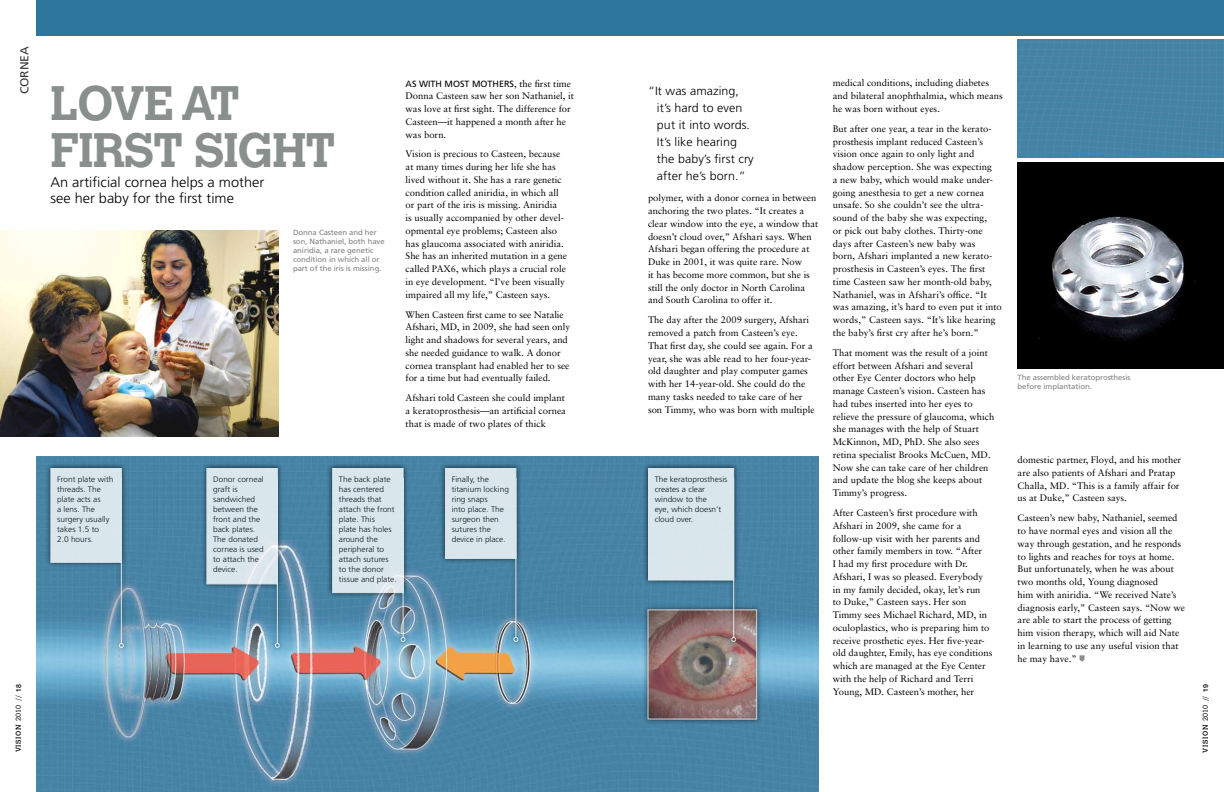
<style>
.page{position:relative;width:1224px;height:792px;background:#fff}
.page>*{position:absolute;margin:0;border:0;box-sizing:border-box;transform-origin:0 0}
.t1{font:700 48px/47px "Calvert";letter-spacing:-.02em;color:#888f8d}
.t2{font:300 14px/16px "Frutiger";color:#000;scale:1.04 1}
.t3{font:300 12px/17px "Frutiger";letter-spacing:.005em;color:#000;scale:1.04 1}
.t4{font:11.6px "Frutiger";color:#000;scale:1.04 1}
.t5{font:9.5px/12.7px "Sabon";color:#000}
.t6{font:9px "Frutiger";color:#000}
.t7{font:300 8px/10px "Frutiger";color:#000;scale:1.04 1}
.t8{font:7.5px/9px "Frutiger";letter-spacing:-.01em;color:#808285;scale:1.04 1}
.t9{font:7px "Calvert";letter-spacing:.1em;color:#000}
.s1{font-weight:300}
.s2{font-family:"Helvetica Neue";font-weight:500}
</style>
<div class="page">
<div style="left:36px;top:0;width:1188px;height:36px;background:#2e759b"></div>
<img style="left:0;top:230px;width:279px;height:207px">
<img style="left:1018px;top:162px;width:206px;height:206px">
<img style="left:36px;top:456px;width:782px;height:336px">
<div style="left:642px;top:604px;width:121px;height:121px;background:#000;opacity:.85"></div>
<img style="left:650px;top:611px;width:105px;height:107px">
<div style="left:45px;top:463px;width:84px;height:190px;background:#000;opacity:.85"></div>
<svg style="left:50px;top:467px;width:74px;height:181px;background:#97b9cc"></svg>
<div style="left:201px;top:463px;width:84px;height:190px;background:#000;opacity:.85"></div>
<svg style="left:206px;top:467px;width:74px;height:181px;background:#abc5d4"></svg>
<div style="left:327px;top:463px;width:84px;height:184px;background:#000;opacity:.85"></div>
<svg style="left:332px;top:467px;width:74px;height:175px;background:#b4cad7"></svg>
<div style="left:440px;top:463px;width:83px;height:184px;background:#000;opacity:.85"></div>
<svg style="left:444px;top:467px;width:74px;height:175px;background:#94b7ca"></svg>
<svg style="left:1079px;top:655px;width:6px;height:7px"></svg>
<div style="left:643px;top:463px;width:98px;height:184px;background:#000;opacity:.85"></div>
<svg style="left:648px;top:467px;width:88px;height:175px;background:#afbcc5"></svg>
<img style="left:1018px;top:40px;width:206px;height:118px">
<p class="t4" style="left:18px;top:94px;width:48px;rotate:-90deg">CORNEA</p>
<p class="t5" style="left:833px;top:77px;width:171px">medical conditions, including diabetes and bilateral anophthalmia, which means he was born without eyes.</p>
<p class="t5" style="left:833px;top:122px;width:171px">But after one year, a tear in the kerato&shy;prosthesis implant reduced Casteen’s vision once again to only light and shadow perception. She was expecting<br>a new baby, which would make under&shy;going anesthesia to get a new cornea unsafe. So she couldn’t see the ultra&shy;sound of the baby she was expecting,<br>or pick out baby clothes. Thirty-one days after Casteen’s new baby was<br>born, Afshari implanted a new kerato&shy;prosthesis in Casteen’s eyes. The first time Casteen saw her month-old baby, Nathaniel, was in Afshari’s office. “It was amazing, it’s hard to even put it into words,” Casteen says. “It’s like hearing the baby’s first cry after he’s born.”</p>
<p class="t5" style="left:833px;top:346px;width:163px">That moment was the result of a joint effort between Afshari and several other Eye Center doctors who help manage Casteen’s vision. Casteen has had tubes inserted into her eyes to relieve the pressure of glaucoma, which she manages with the help of Stuart McKinnon, MD, PhD. She also sees retina specialist Brooks McCuen, MD.<br>Now she can take care of her children and update the blog she keeps about Timmy’s progress.</p>
<p class="t5" style="left:833px;top:506px;width:161px">After Casteen’s first procedure with Afshari in 2009, she came for a follow-up visit with her parents and other family members in tow. “After<br>I had my first procedure with Dr.<br>Afshari, I was so pleased. Everybody in my family decided, okay, let’s run<br>to Duke,” Casteen says. Her son Timmy sees Michael Richard, MD, in oculoplastics, who is preparing him to receive prosthetic eyes. Her five-year&shy;old daughter, Emily, has eye conditions which are managed at the Eye Center with the help of Richard and Terri Young, MD. Casteen’s mother, her</p>
<p class="t5" style="left:406px;top:77px;width:170px;text-indent:109px">, the first time<br>Donna Casteen saw her son Nathaniel, it was love at first sight. The difference for<br>Casteen—it happened a month after he was born.</p>
<p class="t5" style="left:406px;top:148px;width:163px">Vision is precious to Casteen, because at many times during her life she has lived without it. She has a rare genetic condition called aniridia, in which all or part of the iris is missing. Aniridia<br>is usually accompanied by other devel&shy;opmental eye problems; Casteen also has glaucoma associated with aniridia.<br>She has an inherited mutation in a gene called PAX6, which plays a crucial role in eye development. “I’ve been visually impaired all my life,” Casteen says.</p>
<p class="t5" style="left:406px;top:308px;width:166px">When Casteen first came to see Natalie Afshari, MD, in 2009, she had seen only light and shadows for several years, and she needed guidance to walk. A donor cornea transplant had enabled her to see for a time but had eventually failed.</p>
<p class="t5" style="left:406px;top:392px;width:162px;text-align:justify">Afshari told Casteen she could implant a keratoprosthesis—an artificial cornea that is made of two plates of thick</p>
<p class="t6" style="left:406px;top:78px;width:21px">As with</p>
<p class="t6" style="left:445px;top:78px;width:8px">most</p>
<p class="t6" style="left:472px;top:78px;width:7px">mothers</p>
<h1 class="t1" style="left:50px;top:79px;width:160px">LOVE AT<br>FIRST</h1>
<p class="t3" style="left:657px;top:83px;width:95px;text-indent:-9px">“It was amazing, it’s hard to even put it into words.<br>It’s like hearing the baby’s first cry after he’s born.”</p>
<h1 class="t1" style="left:194px;top:126px;width:76px">SIGHT</h1>
<h2 class="t2" style="left:50px;top:175px;width:207px">An artificial cornea helps a mother see her baby for the first time</h2>
<p class="t8" style="left:293px;top:228px;width:90px">Donna Casteen and her son, Nathaniel, both have aniridia, a rare genetic condition in which all or part of the iris is missing.</p>
<p class="t5" style="left:648px;top:192px;width:172px">polymer, with a donor cornea in between anchoring the two plates. “It creates a clear window into the eye, a window that doesn’t cloud over,” Afshari says. When Afshari began offering the procedure at Duke in 2001, it was quite rare. Now<br>it has become more common, but she is still the only doctor in North Carolina and South Carolina to offer it.</p>
<p class="t5" style="left:648px;top:314px;width:168px">The day after the 2009 surgery, Afshari removed a patch from Casteen’s eye.<br>That first day, she could see again. For a year, she was able read to her four-year&shy;old daughter and play computer games with her 14-year-old. She could do the many tasks needed to take care of her son Timmy, who was born with multiple</p>
<p class="t8" style="left:1018px;top:373px;width:110px">The assembled keratoprosthesis before implantation.</p>
<p class="t5" style="left:1018px;top:453px;width:165px">domestic partner, Floyd, and his mother are also patients of Afshari and Pratap Challa, MD. “This is a family affair for us at Duke,” Casteen says.</p>
<p class="t5" style="left:1018px;top:512px;width:169px">Casteen’s new baby, Nathaniel, seemed to have normal eyes and vision all the way through gestation, and he responds to lights and reaches for toys at home.<br>But unfortunately, when he was about two months old, Young diagnosed<br>him with aniridia. “We received Nate’s diagnosis early,” Casteen says. “Now we are able to start the process of getting him vision therapy, which will aid Nate in learning to use any useful vision that he may have.”</p>
<p class="t7" style="left:57px;top:474px;width:56px">Front plate with threads. The plate acts as<br>a lens. The surgery usually takes 1.5 to<br>2.0 hours.</p>
<p class="t7" style="left:213px;top:474px;width:50px">Donor corneal graft is sandwiched between the front and the back plates.<br>The donated cornea is used to attach the device.</p>
<p class="t7" style="left:339px;top:474px;width:57px">The back plate has centered threads that attach the front plate. This<br>plate has holes around the peripheral to attach sutures to the donor tissue and plate.</p>
<p class="t7" style="left:452px;top:474px;width:57px">Finally, the titanium locking ring snaps<br>into place. The surgeon then sutures the device in place.</p>
<p class="t7" style="left:655px;top:474px;width:71px">The keratoprosthesis creates a clear window to the<br>eye, which doesn’t cloud over.</p>
<p class="t9" style="left:14px;top:752px;width:70px;rotate:-90deg">VISION <span class="s1">2010 //</span> <span class="s2">18</span></p>
<p class="t9" style="left:1201px;top:753px;width:70px;rotate:-90deg">VISION <span class="s1">2010 //</span> <span class="s2">19</span></p>
</div>
